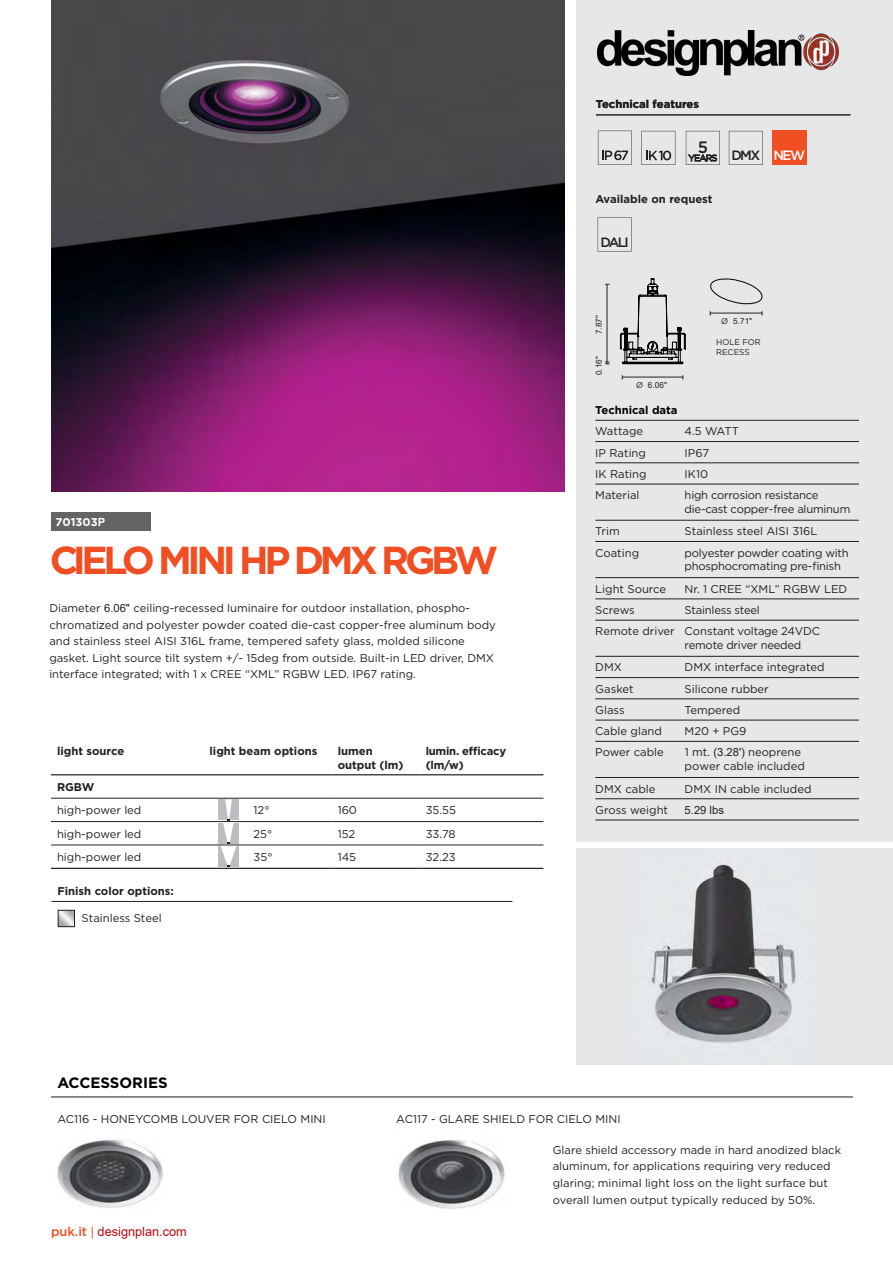
<style>
.page{position:relative;width:893px;height:1263px;background:#fff}
.page>*{position:absolute;margin:0;border:0;box-sizing:border-box;transform-origin:0 0}
.t1{font:700 39px "Gotham";letter-spacing:-.11em;color:#f04e23}
.t2{font:500 16.5px "Gotham";color:#231f20}
.t3{font:700 15px "Gotham";color:#000}
.t4{font:500 13.5px "Gotham";letter-spacing:-.12em;color:#231f20}
.t5{font:12.75px "Arial";color:#b60a0e}
.t6{font:11.25px/16.5px "Gotham";color:#231f20}
.t7{font:11.25px/13.5px "Gotham";letter-spacing:-.02em;color:#231f20}
.t8{font:700 11.25px/13.5px "Gotham";color:#231f20}
.t9{font:700 11.25px/13.5px "Gotham";letter-spacing:-.02em;color:#231f20}
.t10{font:700 11.25px "Gotham";color:#000}
.t11{font:11.25px "Arial";color:#231f20}
.t12{font:700 11.25px "Gotham";color:#fff}
.t13{font:8.25px "Arial";color:#231f20}
.t14{font:8.25px/9.9px "Gotham";color:#231f20}
.s1{color:#fff}
.s2{font-family:"Arial"}
.s3{font-family:"Gotham"}
.s4{font-family:"Gotham";font-weight:500;color:#f04e23}
.s5{color:#f04e23}
</style>
<div class="page">
<div style="left:576px;top:0;width:317px;height:1065px;background:#e6e7e8"></div>
<hr style="left:595px;top:420px;width:264px;height:1px;background:#231f20">
<hr style="left:595px;top:777px;width:264px;height:1px;background:#231f20">
<hr style="left:595px;top:798px;width:264px;height:1px;background:#231f20">
<hr style="left:595px;top:820px;width:264px;height:1px;background:#231f20">
<hr style="left:595px;top:441px;width:264px;height:1px;background:#231f20">
<hr style="left:595px;top:463px;width:264px;height:1px;background:#231f20">
<hr style="left:595px;top:484px;width:264px;height:1px;background:#231f20">
<hr style="left:595px;top:520px;width:264px;height:1px;background:#231f20">
<hr style="left:595px;top:541px;width:264px;height:1px;background:#231f20">
<hr style="left:595px;top:577px;width:264px;height:1px;background:#231f20">
<hr style="left:595px;top:599px;width:264px;height:1px;background:#231f20">
<hr style="left:595px;top:620px;width:264px;height:1px;background:#231f20">
<hr style="left:595px;top:656px;width:264px;height:1px;background:#231f20">
<hr style="left:595px;top:677px;width:264px;height:1px;background:#231f20">
<hr style="left:595px;top:698px;width:264px;height:1px;background:#231f20">
<hr style="left:595px;top:720px;width:264px;height:1px;background:#231f20">
<hr style="left:595px;top:741px;width:264px;height:1px;background:#231f20">
<div style="left:51px;top:512px;width:100px;height:19px;background:#636466"></div>
<img style="left:51px;top:0;width:513px;height:491px">
<hr style="left:51px;top:774px;width:281px;height:1px;background:#231f20">
<hr style="left:332px;top:774px;width:88px;height:1px;background:#231f20">
<hr style="left:420px;top:774px;width:123px;height:1px;background:#231f20">
<hr style="left:51px;top:798px;width:281px;height:1px;background:#231f20">
<hr style="left:332px;top:798px;width:88px;height:1px;background:#231f20">
<hr style="left:420px;top:798px;width:123px;height:1px;background:#231f20">
<hr style="left:51px;top:821px;width:281px;height:1px;background:#231f20">
<hr style="left:332px;top:821px;width:88px;height:1px;background:#231f20">
<hr style="left:420px;top:821px;width:123px;height:1px;background:#231f20">
<hr style="left:51px;top:845px;width:281px;height:1px;background:#231f20">
<hr style="left:332px;top:845px;width:88px;height:1px;background:#231f20">
<hr style="left:420px;top:845px;width:123px;height:1px;background:#231f20">
<hr style="left:332px;top:868px;width:88px;height:1px;background:#231f20">
<hr style="left:420px;top:868px;width:123px;height:1px;background:#231f20">
<hr style="left:51px;top:868px;width:281px;height:1px;background:#231f20">
<div style="left:218px;top:799px;width:21px;height:21px;background:#bbbdc0"></div>
<div style="left:218px;top:823px;width:21px;height:21px;background:#bbbdc0"></div>
<div style="left:218px;top:846px;width:21px;height:21px;background:#bbbdc0"></div>
<svg style="left:221px;top:799px;width:15px;height:68px"></svg>
<hr style="left:596px;top:115px;width:254px;height:1px;background:#231f20">
<svg style="left:686px;top:131px;width:34px;height:34px"></svg>
<svg style="left:641px;top:131px;width:34px;height:34px"></svg>
<svg style="left:598px;top:131px;width:34px;height:34px"></svg>
<div style="left:772px;top:131px;width:34px;height:34px;background:#f04e23"></div>
<svg style="left:729px;top:131px;width:34px;height:34px"></svg>
<div style="left:571px;top:843px;width:322px;height:5px;background:#fff"></div>
<img style="left:57px;top:1139px;width:106px;height:69px">
<img style="left:398px;top:1139px;width:107px;height:70px">
<hr style="left:51px;top:1097px;width:802px;height:1px;background:#231f20">
<svg style="left:60px;top:912px;width:13px;height:13px"></svg>
<div style="left:58px;top:910px;width:17px;height:17px;border:1px solid #231f20"></div>
<hr style="left:51px;top:901px;width:461px;height:1px;background:#231f20">
<img style="left:649px;top:864px;width:147px;height:181px">
<hr style="left:622px;top:377px;width:61px;height:1px;background:#231f20">
<svg style="left:598px;top:217px;width:165px;height:148px"></svg>
<img style="left:597px;top:31px;width:242px;height:44px">
<p class="t8" style="left:596px;top:98px;width:105px">Technical features</p>
<h2 class="t2" style="left:698px;top:140px;width:12px">5</h2>
<p class="t8" style="left:595px;top:193px;width:118px">Available on request</p>
<p class="t4" style="left:600px;top:236px;width:30px">DALI</p>
<p class="t4" style="left:731px;top:150px;width:75px">DMX <span class="s1">NEW</span></p>
<p class="t12" style="left:56px;top:518px;width:51px">701303<span class="s2">P</span></p>
<h1 class="t1" style="left:50px;top:544px;width:450px">CIELO MINI HP DMX RGBW</h1>
<p class="t6" style="left:49px;top:601px;width:448px">Diameter <span class="s2">6.06"</span> ceiling-recessed luminaire for outdoor installation, phospho&shy;chromati<span class="s2">z</span>ed and polyester powder coated die-cast copper-free aluminum body and stainless steel AISI 316L frame, tempered safety glass, molded silicone gasket. Light source tilt system +/- 15deg from outside. Built-in LED driver, DMX interface integrated; with 1 x CREE “XML” RGBW LED. IP67 rating.</p>
<p class="t8" style="left:57px;top:745px;width:69px">light source</p>
<p class="t8" style="left:210px;top:745px;width:109px">light beam options</p>
<p class="t8" style="left:338px;top:745px;width:67px">lumen output (lm)</p>
<p class="t9" style="left:426px;top:745px;width:82px">lumin. efficacy (lm/w)</p>
<p class="t8" style="left:57px;top:781px;width:39px">RGBW</p>
<p class="t6" style="left:57px;top:803px;width:86px">high-power led</p>
<p class="t6" style="left:254px;top:803px;width:17px">12°</p>
<p class="t6" style="left:338px;top:803px;width:21px">160</p>
<p class="t6" style="left:426px;top:803px;width:32px">35.55</p>
<p class="t6" style="left:57px;top:826px;width:86px">high-power led</p>
<p class="t6" style="left:254px;top:826px;width:20px">25°</p>
<p class="t6" style="left:338px;top:826px;width:19px">152</p>
<p class="t6" style="left:426px;top:826px;width:32px">33.78</p>
<p class="t6" style="left:57px;top:850px;width:86px">high-power led</p>
<p class="t6" style="left:254px;top:850px;width:20px">35°</p>
<p class="t6" style="left:338px;top:850px;width:20px">145</p>
<p class="t6" style="left:426px;top:850px;width:32px">32.23</p>
<p class="t8" style="left:57px;top:885px;width:118px">Finish color options:</p>
<p class="t6" style="left:82px;top:911px;width:81px">Stainless Steel</p>
<h3 class="t3" style="left:57px;top:1076px;width:112px">ACCESSORIES</h3>
<p class="t13" style="left:593px;top:334px;width:20px;rotate:-90deg">7.87"</p>
<p class="t13" style="left:593px;top:375px;width:20px;rotate:-90deg">0.16"</p>
<p class="t13" style="left:636px;top:379px;width:32px"><span class="s3">Ø</span> 6.06"</p>
<p class="t13" style="left:721px;top:315px;width:32px"><span class="s3">Ø</span> 5.71"</p>
<p class="t14" style="left:716px;top:337px;width:46px">HOLE FOR<br>RECESS</p>
<p class="t10" style="left:595px;top:405px;width:84px">Technical data</p>
<p class="t6" style="left:595px;top:424px;width:49px">Wattage</p>
<p class="t6" style="left:685px;top:424px;width:56px">4.5 WATT</p>
<p class="t6" style="left:595px;top:445px;width:52px">IP Rating</p>
<p class="t6" style="left:685px;top:445px;width:26px">IP67</p>
<p class="t6" style="left:595px;top:466px;width:53px">IK Rating</p>
<p class="t6" style="left:685px;top:466px;width:25px">IK10</p>
<p class="t6" style="left:595px;top:488px;width:46px">Material</p>
<p class="t7" style="left:685px;top:489px;width:167px">high corrosion resistance die-cast copper-free aluminum</p>
<p class="t6" style="left:595px;top:524px;width:26px">Trim</p>
<p class="t6" style="left:685px;top:524px;width:134px">Stainless steel AISI 316L</p>
<p class="t6" style="left:595px;top:545px;width:45px">Coating</p>
<p class="t7" style="left:685px;top:547px;width:166px">polyester powder coating with phosphocromating pre-finish</p>
<p class="t6" style="left:595px;top:581px;width:72px">Light Source</p>
<p class="t6" style="left:685px;top:581px;width:164px">Nr. 1 CREE “XML” RGBW LED</p>
<p class="t6" style="left:595px;top:602px;width:41px">Screws</p>
<p class="t7" style="left:595px;top:600px;width:226px;line-height:21.3px;text-indent:89px">Stainless steel<br>Remote driver Constant voltage 24VDC</p>
<p class="t7" style="left:685px;top:639px;width:118px">remote driver needed</p>
<p class="t6" style="left:595px;top:660px;width:28px">DMX</p>
<p class="t6" style="left:685px;top:660px;width:141px">DMX interface integrated</p>
<p class="t6" style="left:595px;top:681px;width:40px">Gasket</p>
<p class="t6" style="left:685px;top:681px;width:86px">Silicone rubber</p>
<p class="t6" style="left:595px;top:702px;width:31px">Glass</p>
<p class="t6" style="left:685px;top:702px;width:57px">Tempered</p>
<p class="t6" style="left:595px;top:724px;width:68px">Cable gland</p>
<p class="t6" style="left:685px;top:724px;width:63px">M20 + PG9</p>
<p class="t6" style="left:595px;top:745px;width:70px">Power cable</p>
<p class="t6" style="left:685px;top:746px;width:122px;line-height:13.5px">1 mt. <span class="s2">(3.28')</span> neoprene power cable included</p>
<p class="t6" style="left:595px;top:781px;width:62px">DMX cable</p>
<p class="t6" style="left:685px;top:781px;width:128px">DMX IN cable included</p>
<p class="t6" style="left:595px;top:802px;width:74px">Gross weight</p>
<p class="t11" style="left:685px;top:802px;width:41px">5.29 lbs</p>
<p class="t6" style="left:57px;top:1112px;width:270px">AC116 - HONEYCOMB LOUVER FOR CIELO MINI</p>
<p class="t6" style="left:396px;top:1112px;width:226px">AC117 - GLARE SHIELD FOR CIELO MINI</p>
<p class="t6" style="left:553px;top:1142px;width:290px">Glare shield accessory made in hard anodized black aluminum, for applications requiring very reduced glaring; minimal light loss on the light surface but overall lumen output typically reduced by 50%.</p>
<p class="t5" style="left:51px;top:1222px;width:137px"><span class="s4">puk.it</span> <span class="s5">|</span> designplan.com</p>
</div>
